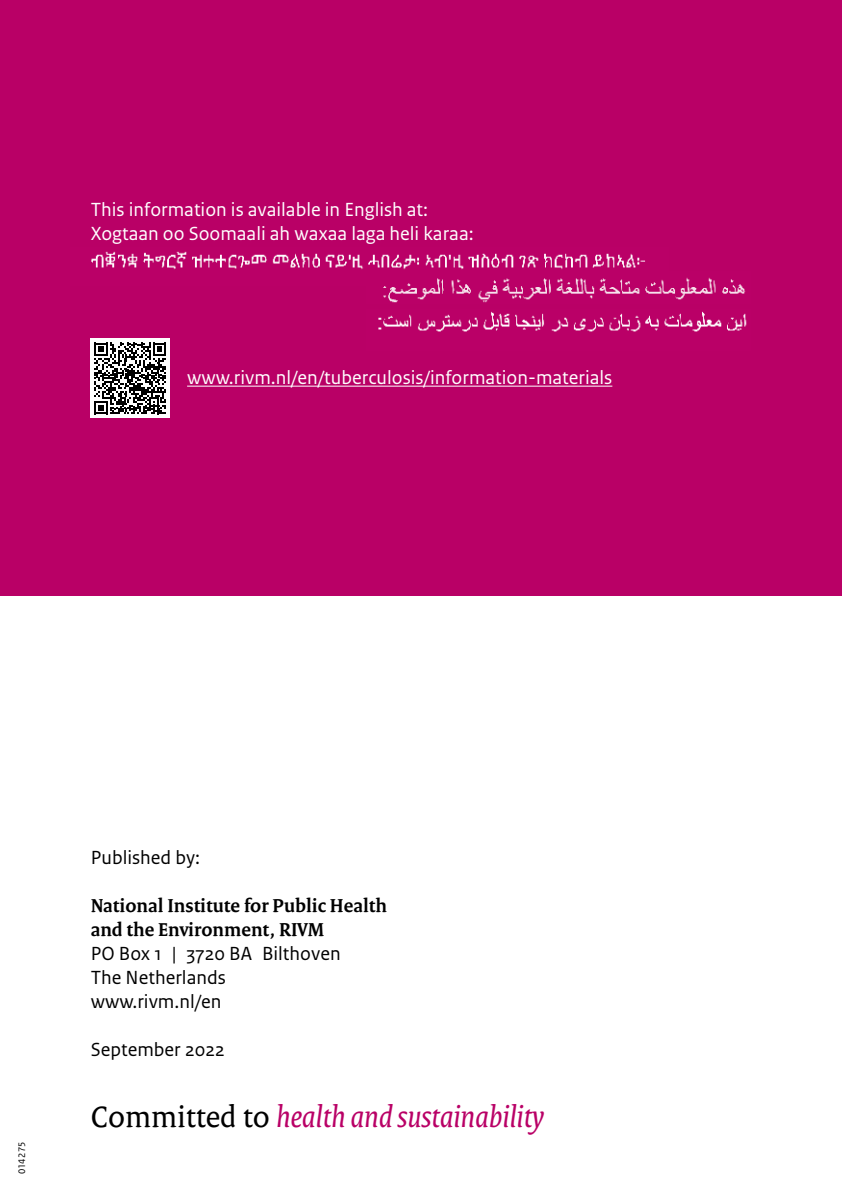
<style>
.page{position:relative;width:842px;height:1191px;background:#fff}
.page>*{position:absolute;margin:0;border:0;box-sizing:border-box;transform-origin:0 0}
.RIVM_Pay-off_A5{font:italic 32px "Rijksoverheid Serif";color:#b90066}
.P_RIVM_Broodtekst-sa{font:20px "Rijksoverheid Sans Text";color:#fff}
.P_RIVM_Broodtekst-sa-2{font:20px "Rijksoverheid Sans Text";color:#000}
.P_RIVM_Broodtekst-sa-3{font:700 20px/24px "Rijksoverheid Serif";color:#000}
.t1{font:10px "Rijksoverheid Sans Text";letter-spacing:.05em;color:#000}
.s1{font-style:normal;color:#000}
</style>
<div class="page">
<div style="left:0;top:0;width:842px;height:595px;background:#b90066"></div>
<hr style="left:187px;top:386px;width:425px;height:1px;background:#fff">
<img style="left:91px;top:251px;width:554px;height:19px">
<img style="left:383px;top:277px;width:363px;height:26px">
<img style="left:378px;top:311px;width:369px;height:21px">
<div style="left:91px;top:339px;width:79px;height:79px;background:#fff"></div>
<svg style="left:94px;top:342px;width:72px;height:72px"></svg>
<p class="P_RIVM_Broodtekst-sa" style="left:91px;top:198px;width:339px">This information is available in English at:</p>
<p class="P_RIVM_Broodtekst-sa" style="left:91px;top:222px;width:384px">Xogtaan oo Soomaali ah waxaa laga heli karaa:</p>
<p class="P_RIVM_Broodtekst-sa" style="left:187px;top:366px;width:427px">www.rivm.nl/en/tuberculosis/information-materials</p>
<p class="t1" style="left:16px;top:1174px;width:34px;rotate:-90deg">014275</p>
<p class="P_RIVM_Broodtekst-sa-2" style="left:91px;top:846px;width:111px">Published by:</p>
<p class="P_RIVM_Broodtekst-sa-3" style="left:91px;top:893px;width:298px">National Institute for Public Health and the Environment, RIVM</p>
<p class="P_RIVM_Broodtekst-sa-2" style="left:91px;top:942px;width:251px">PO Box 1 | 3720 BA Bilthoven</p>
<p class="P_RIVM_Broodtekst-sa-2" style="left:91px;top:966px;width:137px">The Netherlands</p>
<p class="P_RIVM_Broodtekst-sa-2" style="left:91px;top:990px;width:132px">www.rivm.nl/en</p>
<p class="P_RIVM_Broodtekst-sa-2" style="left:91px;top:1038px;width:136px">September 2022</p>
<p class="RIVM_Pay-off_A5" style="left:91px;top:1097px;width:454px"><span class="s1">Committed to</span> health and sustainability</p>
</div>
